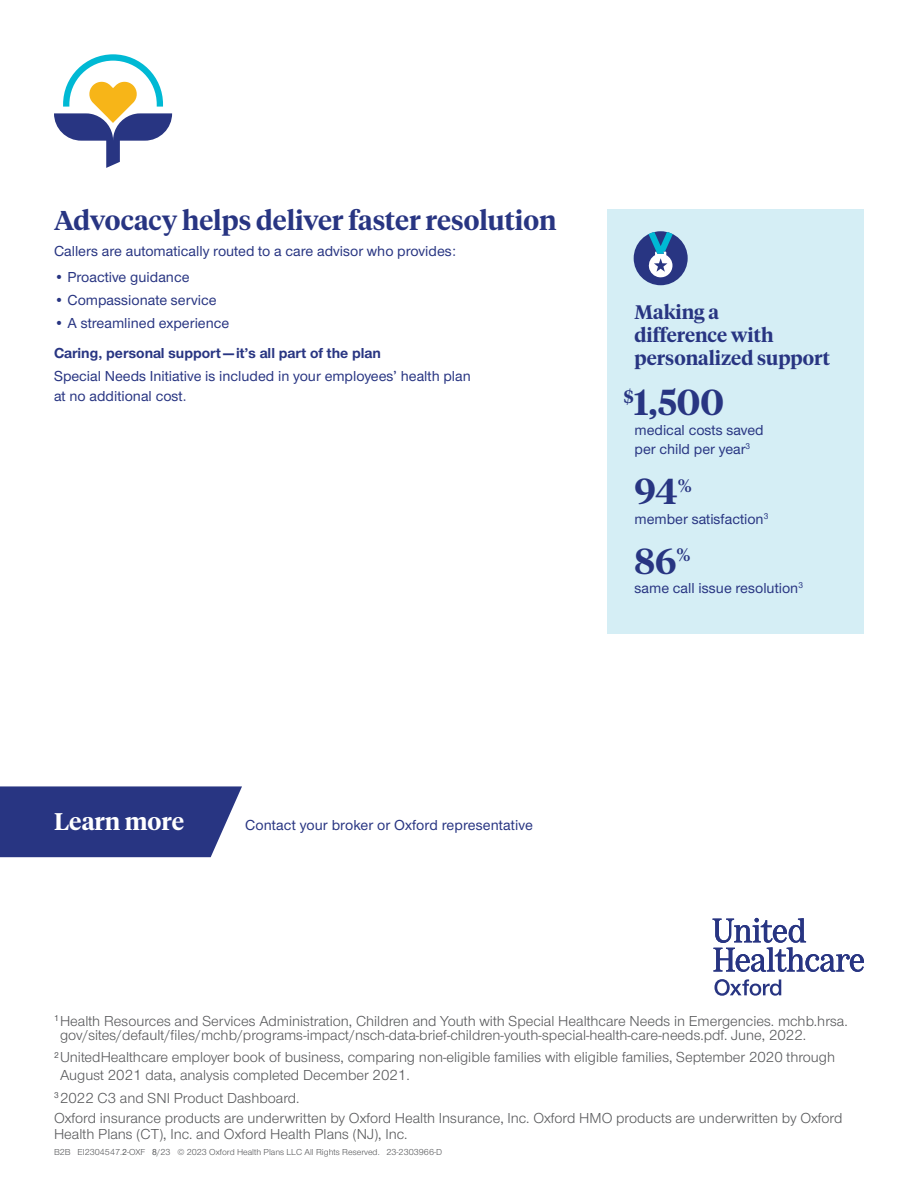
<style>
.page{position:relative;width:918px;height:1188px;background:#fff}
.page>*{position:absolute;margin:0;border:0;box-sizing:border-box;transform-origin:0 0}
.t1{font:600 36px "UHC Serif Headline";color:#283582}
.t2{font:600 27px "UHC Serif Headline";color:#283582}
.t3{font:600 24px "UHC Serif Headline";color:#fff}
.t4{font:600 19.5px/23.4px "UHC Serif Headline";color:#283582}
.t5{font:15px/14.1px "UHC Sans";color:#57585a}
.t6{font:500 15px/20.2px "UHC Sans";color:#283582}
.t7{font:700 15px "UHC Sans";color:#283582}
.t8{font:9px "UHC Sans";color:#57585a}
</style>
<div class="page">
<svg style="left:54px;top:54px;width:118px;height:114px"></svg>
<div style="left:608px;top:209px;width:256px;height:425px;background:#d5eef5"></div>
<div style="left:634px;top:231px;width:54px;height:54px;background:#283582;border-radius:50%"></div>
<svg style="left:648px;top:232px;width:25px;height:46px"></svg>
<svg style="left:714px;top:979px;width:67px;height:17px"></svg>
<svg style="left:713px;top:918px;width:151px;height:54px"></svg>
<svg style="left:0;top:786px;width:242px;height:71px;background:#36428a"></svg>
<h2 class="t2" style="left:54px;top:202px;width:504px">Advocacy helps deliver faster resolution</h2>
<p class="t6" style="left:54px;top:240px;width:404px">Callers are automatically routed to a care advisor who provides:</p>
<p class="t6" style="left:54px;top:267px;width:137px">• Proactive guidance</p>
<p class="t6" style="left:54px;top:290px;width:164px">• Compassionate service</p>
<p class="t6" style="left:54px;top:312px;width:177px">• A streamlined experience</p>
<p class="t7" style="left:54px;top:343px;width:328px">Caring, personal support—it’s all part of the plan</p>
<p class="t6" style="left:54px;top:365px;width:418px">Special Needs Initiative is included in your employees’ health plan at no additional cost.</p>
<h3 class="t4" style="left:635px;top:299px;width:197px">Making a<br>difference with personalized support</h3>
<h1 class="t1" style="left:624px;top:378px;width:102px"><sup>$</sup>1,500</h1>
<p class="t6" style="left:635px;top:419px;width:131px;line-height:19.5px">medical costs saved per child per year<sup>3</sup></p>
<h1 class="t1" style="left:635px;top:467px;width:59px">94<sup>%</sup></h1>
<p class="t6" style="left:635px;top:508px;width:135px">member satisfaction<sup>3</sup></p>
<h1 class="t1" style="left:635px;top:536px;width:58px">86<sup>%</sup></h1>
<p class="t6" style="left:635px;top:577px;width:170px">same call issue resolution<sup>3</sup></p>
<h3 class="t3" style="left:54px;top:805px;width:132px">Learn more</h3>
<p class="t6" style="left:245px;top:814px;width:289px">Contact your broker or Oxford representative</p>
<p class="t5" style="left:60px;top:1013px;width:789px;text-indent:-6px"><sup>1</sup> Health Resources and Services Administration, Children and Youth with Special Healthcare Needs in Emergencies. mchb.hrsa. gov/sites/default/files/mchb/programs-impact/nsch-data-brief-children-youth-special-health-care-needs.pdf. June, 2022.</p>
<p class="t5" style="left:60px;top:1048px;width:777px;line-height:18px;text-indent:-6px"><sup>2</sup> UnitedHealthcare employer book of business, comparing non-eligible families with eligible families, September 2020 through<br>August 2021 data, analysis completed December 2021.</p>
<p class="t5" style="left:54px;top:1087px;width:790px;line-height:20.2px"><sup>3</sup> 2022 C3 and SNI Product Dashboard.<br>Oxford insurance products are underwritten by Oxford Health Insurance, Inc. Oxford HMO products are underwritten by Oxford</p>
<p class="t5" style="left:54px;top:1126px;width:355px">Health Plans (CT), Inc. and Oxford Health Plans (NJ), Inc.</p>
<p class="t8" style="left:54px;top:1146px;width:390px">B2B EI2304547.2-OXF 8/23 © 2023 Oxford Health Plans LLC All Rights Reserved. 23-2303966-D</p>
</div>
